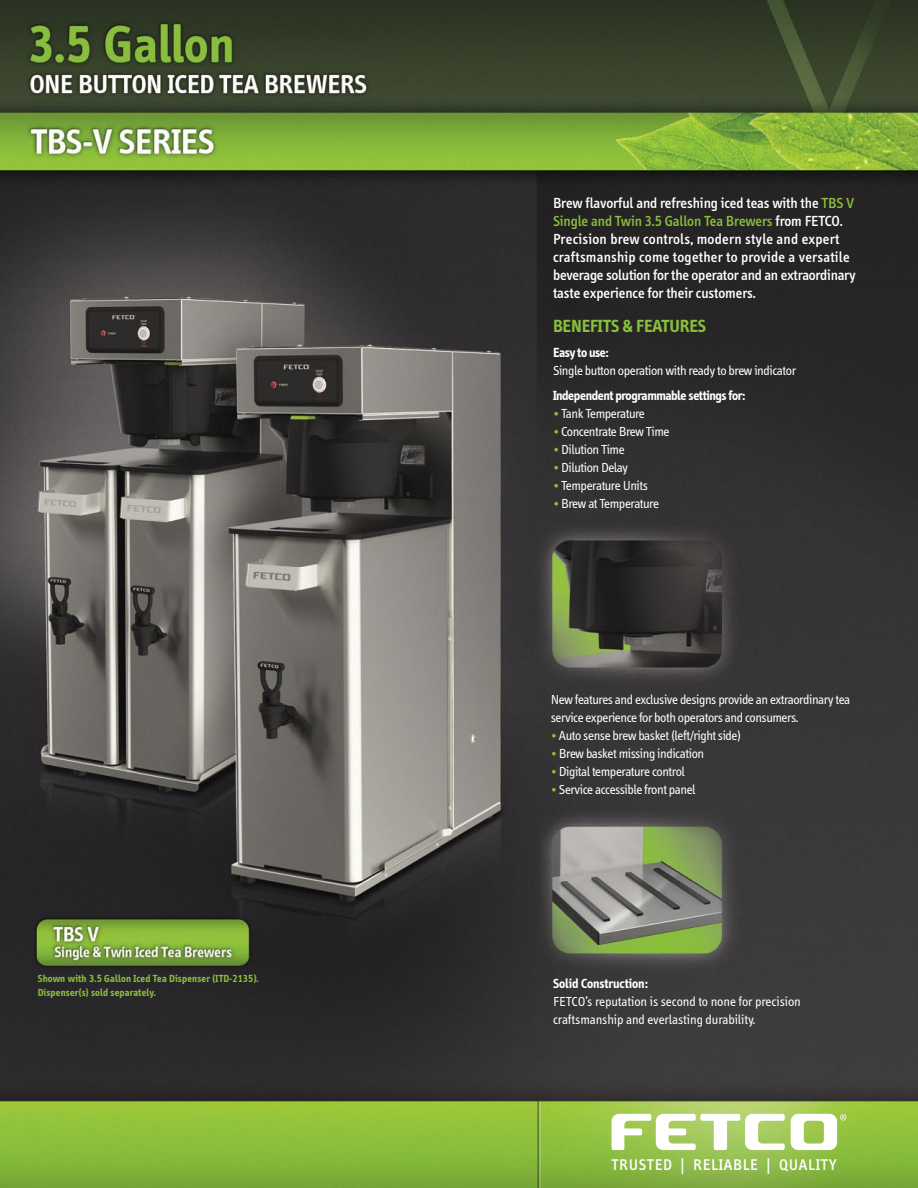
<style>
.page{position:relative;width:918px;height:1188px;background:#fff}
.page>*{position:absolute;margin:0;border:0;box-sizing:border-box;transform-origin:0 0}
.t1{font:700 18px "Info";color:#89bf3c}
.t2{font:500 15.9px "Info";letter-spacing:.05em;color:#fff}
.t3{font:500 15px/18px "Info";color:#fff}
.t4{font:13.5px/18px "Info";letter-spacing:-.025em;color:#fff}
.t5{font:13.5px/18px "Info";color:#fff}
.t6{font:700 13.5px "Info";letter-spacing:-.025em;color:#fff}
.t7{font:700 13.5px "Info";color:#fff}
.t8{font:700 10.5px/13.5px "Info";letter-spacing:.02em;color:#89bf3c}
.s1{color:#89bf3c}
</style>
<div class="page">
<img style="left:0;top:0;width:918px;height:1188px">
<svg style="left:612px;top:1114px;width:173px;height:36px"></svg>
<svg style="left:791px;top:1114px;width:55px;height:36px"></svg>
<p class="t8" style="left:38px;top:972px;width:222px">Shown with 3.5 Gallon Iced Tea Dispenser (ITD-2135).<br>Dispenser(s) sold separately.</p>
<p class="t3" style="left:553px;top:194px;width:304px">Brew flavorful and refreshing iced teas with the <span class="s1">TBS V Single and Twin 3.5 Gallon Tea Brewers</span> from FETCO.<br>Precision brew controls, modern style and expert craftsmanship come together to provide a versatile beverage solution for the operator and an extraordinary taste experience for their customers.</p>
<h1 class="t1" style="left:553px;top:316px;width:154px">BENEFITS &amp; FEATURES</h1>
<p class="t6" style="left:553px;top:345px;width:57px">Easy to use:</p>
<p class="t4" style="left:553px;top:362px;width:244px">Single button operation with ready to brew indicator</p>
<p class="t6" style="left:553px;top:387px;width:194px">Independent programmable settings for:</p>
<p class="t4" style="left:553px;top:404px;width:93px"><span class="s1">•</span> Tank Temperature</p>
<p class="t4" style="left:553px;top:422px;width:118px"><span class="s1">•</span> Concentrate Brew Time</p>
<p class="t4" style="left:553px;top:440px;width:73px"><span class="s1">•</span> Dilution Time</p>
<p class="t4" style="left:553px;top:458px;width:77px"><span class="s1">•</span> Dilution Delay</p>
<p class="t4" style="left:553px;top:476px;width:96px"><span class="s1">•</span> Temperature Units</p>
<p class="t4" style="left:553px;top:494px;width:108px"><span class="s1">•</span> Brew at Temperature</p>
<p class="t4" style="left:551px;top:691px;width:301px">New features and exclusive designs provide an extraordinary tea service experience for both operators and consumers.</p>
<p class="t4" style="left:551px;top:727px;width:192px"><span class="s1">•</span> Auto sense brew basket (left/right side)</p>
<p class="t4" style="left:551px;top:745px;width:155px"><span class="s1">•</span> Brew basket missing indication</p>
<p class="t4" style="left:551px;top:763px;width:136px"><span class="s1">•</span> Digital temperature control</p>
<p class="t4" style="left:551px;top:781px;width:146px"><span class="s1">•</span> Service accessible front panel</p>
<p class="t7" style="left:553px;top:976px;width:96px">Solid Construction:</p>
<p class="t5" style="left:553px;top:993px;width:249px">FETCO’s reputation is second to none for precision craftsmanship and everlasting durability.</p>
<p class="t2" style="left:611px;top:1156px;width:227px">TRUSTED | RELIABLE | QUALITY</p>
</div>
